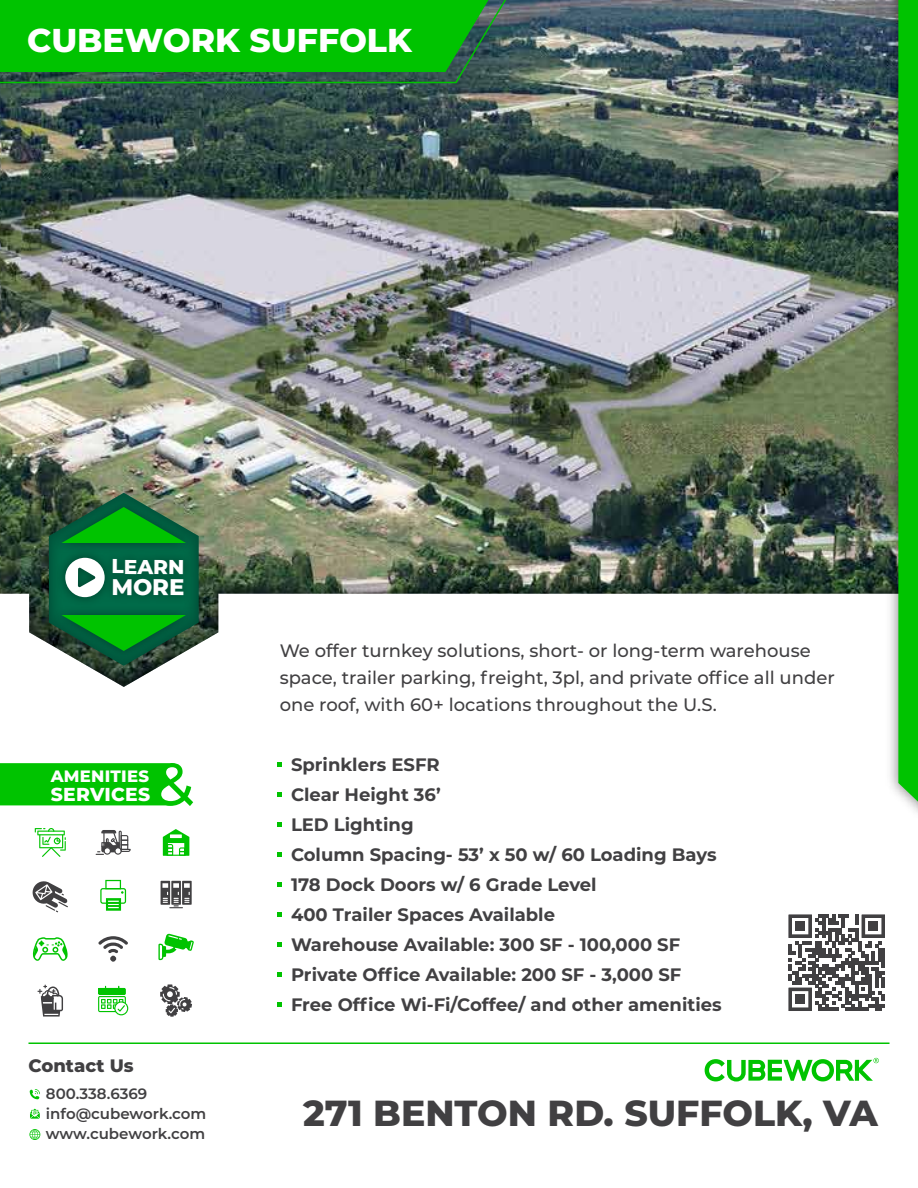
<style>
.page{position:relative;width:918px;height:1188px;background:#fff}
.page>*{position:absolute;margin:0;border:0;box-sizing:border-box;transform-origin:0 0}
.t1{font:800 36.15px "Montserrat";color:#414042}
.t2{font:800 33px "Montserrat";color:#fff}
.t3{font:800 22.65px "Montserrat";color:#fff}
.t4{font:800 20.1px "Montserrat";letter-spacing:-.01em;color:#fff}
.t5{font:800 18.75px "Montserrat";letter-spacing:.015em;color:#fff}
.t6{font:700 18px/30px "Montserrat";color:#414042}
.t7{font:500 18px/27px "Montserrat";color:#414042}
.t8{font:800 18px "Montserrat";color:#414042}
.t9{font:800 16.5px "Montserrat";letter-spacing:.015em;color:#fff}
.t10{font:600 15px/20.4px "Montserrat";color:#414042}
</style>
<div class="page">
<svg style="left:0;top:763px;width:193px;height:43px;background:#1ac91a"></svg>
<img style="left:0;top:0;width:882px;height:687px">
<svg style="left:0;top:0;width:519px;height:85px;background:#0caa12"></svg>
<hr style="left:28px;top:1042px;width:862px;height:2px;background:#00c300">
<svg style="left:30px;top:1089px;width:10px;height:10px"></svg>
<svg style="left:30px;top:1109px;width:10px;height:10px"></svg>
<svg style="left:29px;top:1129px;width:11px;height:11px"></svg>
<svg style="left:35px;top:828px;width:31px;height:29px"></svg>
<svg style="left:96px;top:830px;width:35px;height:25px"></svg>
<svg style="left:163px;top:829px;width:26px;height:27px"></svg>
<svg style="left:32px;top:881px;width:36px;height:31px"></svg>
<svg style="left:100px;top:880px;width:26px;height:31px"></svg>
<svg style="left:161px;top:881px;width:31px;height:27px"></svg>
<svg style="left:32px;top:937px;width:36px;height:24px"></svg>
<svg style="left:98px;top:936px;width:30px;height:26px"></svg>
<svg style="left:158px;top:934px;width:36px;height:26px"></svg>
<svg style="left:37px;top:985px;width:26px;height:32px"></svg>
<svg style="left:98px;top:986px;width:30px;height:29px"></svg>
<svg style="left:160px;top:984px;width:32px;height:33px"></svg>
<svg style="left:705px;top:1058px;width:174px;height:24px"></svg>
<svg style="left:788px;top:914px;width:97px;height:97px"></svg>
<div style="left:795px;top:994px;width:10px;height:10px;background:#414042"></div>
<svg style="left:278px;top:762px;width:4px;height:5px"></svg>
<svg style="left:278px;top:792px;width:4px;height:5px"></svg>
<svg style="left:278px;top:822px;width:4px;height:5px"></svg>
<svg style="left:278px;top:852px;width:4px;height:5px"></svg>
<svg style="left:278px;top:882px;width:4px;height:5px"></svg>
<svg style="left:278px;top:912px;width:4px;height:5px"></svg>
<svg style="left:278px;top:942px;width:4px;height:5px"></svg>
<svg style="left:278px;top:972px;width:4px;height:5px"></svg>
<svg style="left:278px;top:1002px;width:4px;height:5px"></svg>
<img style="left:882px;top:0;width:16px;height:794px">
<svg style="left:898px;top:0;width:20px;height:813px;background:#0dbd0d"></svg>
<svg style="left:49px;top:493px;width:150px;height:173px;background:#227943"></svg>
<h2 class="t2" style="left:27px;top:16px;width:386px">CUBEWORK SUFFOLK</h2>
<p class="t4" style="left:112px;top:552px;width:74px">LEARN</p>
<p class="t3" style="left:111px;top:570px;width:75px">MORE</p>
<p class="t9" style="left:51px;top:764px;width:100px">AMENITIES</p>
<p class="t5" style="left:51px;top:780px;width:101px">SERVICES</p>
<p class="t8" style="left:29px;top:1052px;width:107px">Contact Us</p>
<p class="t10" style="left:46px;top:1082px;width:162px">800.338.6369 info@cubework.com www.cubework.com</p>
<p class="t7" style="left:280px;top:636px;width:557px">We offer turnkey solutions, short- or long-term warehouse space, trailer parking, freight, 3pl, and private office all under one roof, with 60+ locations throughout the U.S.</p>
<p class="t6" style="left:291px;top:748px;width:432px">Sprinklers ESFR<br>Clear Height 36’<br>LED Lighting<br>Column Spacing- 53’ x 50 w/ 60 Loading Bays<br>178 Dock Doors w/ 6 Grade Level<br>400 Trailer Spaces Available<br>Warehouse Available: 300 SF - 100,000 SF<br>Private Office Available: 200 SF - 3,000 SF<br>Free Office Wi-Fi/Coffee/ and other amenities</p>
<h1 class="t1" style="left:303px;top:1087px;width:576px">271 BENTON RD. SUFFOLK, VA</h1>
</div>
